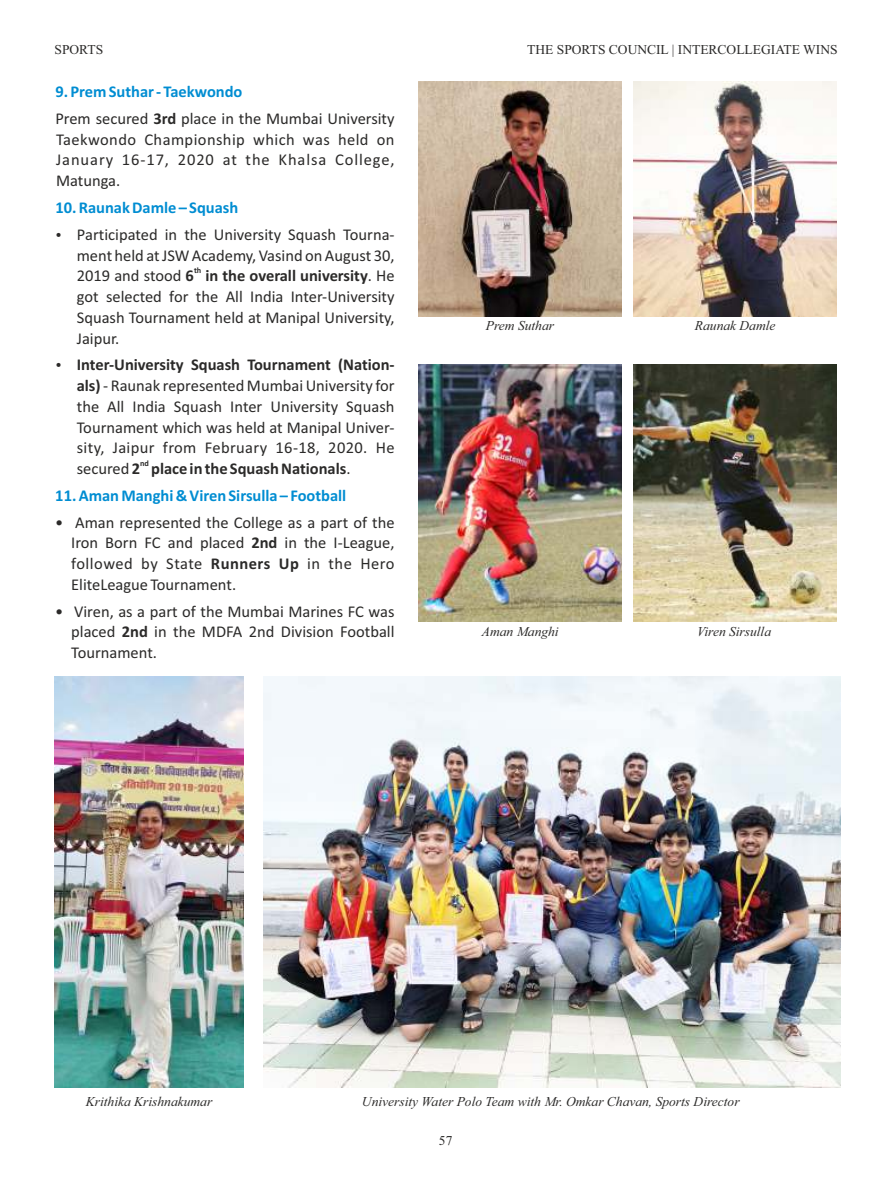
<style>
.page{position:relative;width:891px;height:1188px;background:#fff}
.page>*{position:absolute;margin:0;border:0;box-sizing:border-box;transform-origin:0 0}
.t1{font:16.5px/20.7px "Calibri";color:#2b2a29;text-align:justify}
.t2{font:700 16.5px "Calibri";color:#008dd2}
.t3{font:700 16.5px "Calibri";color:#2b2a29}
.t4{font:italic 13.5px "Times New Roman";color:#2b2a29}
.t5{font:13.5px "Times New Roman";color:#2b2a29}
.t6{font:700 8.25px "Calibri";color:#2b2a29}
.s1{font-weight:700;color:#008dd2}
.s2{font-weight:700}
.s3{font-weight:400}
</style>
<div class="page">
<img style="left:418px;top:82px;width:203px;height:234px">
<img style="left:633px;top:82px;width:204px;height:234px">
<img style="left:418px;top:364px;width:203px;height:258px">
<img style="left:633px;top:364px;width:204px;height:258px">
<img style="left:55px;top:676px;width:188px;height:412px">
<img style="left:263px;top:676px;width:577px;height:412px">
<p class="t5" style="left:55px;top:44px;width:50px">SPORTS</p>
<p class="t1" style="left:55px;top:80px;width:341px;line-height:26.8px"><span class="s1">9. Prem Suthar - Taekwondo<br></span>Prem secured <span class="s2">3rd</span> place in the Mumbai University</p>
<p class="t1" style="left:56px;top:130px;width:340px">Taekwondo Championship which was held on January 16-17, 2020 at the Khalsa College, Matunga.</p>
<p class="t2" style="left:55px;top:201px;width:184px">10. Raunak Damle – Squash</p>
<p class="t1" style="left:77px;top:225px;width:319px">Participated in the University Squash Tourna&shy;ment held at JSW Academy, Vasind on August 30,</p>
<p class="t6" style="left:194px;top:267px;width:9px">th</p>
<p class="t1" style="left:77px;top:267px;width:319px">2019 and stood <span class="s2">6 in the overall university</span>. He got selected for the All India Inter-University Squash Tournament held at Manipal University, Jaipur.</p>
<p class="t1" style="left:77px;top:356px;width:319px"><span class="s2">Inter-University Squash Tournament (Nation&shy;als)</span>- Raunak represented Mumbai University for the All India Squash Inter University Squash Tournament which was held at Manipal Univer&shy;sity, Jaipur from February 16-18, 2020. He</p>
<p class="t6" style="left:140px;top:460px;width:10px">nd</p>
<p class="t3" style="left:77px;top:462px;width:275px"><span class="s3">secured</span> 2 place in the Squash Nationals<span class="s3">.</span></p>
<p class="t2" style="left:55px;top:488px;width:293px">11. Aman Manghi &amp; Viren Sirsulla – Football</p>
<p class="t1" style="left:71px;top:513px;width:325px;text-indent:-16px">• Aman represented the College as a part of the Iron Born FC and placed <span class="s2">2nd</span> in the I-League, followed by State <span class="s2">Runners Up</span> in the Hero EliteLeague Tournament.</p>
<p class="t1" style="left:71px;top:602px;width:325px;text-indent:-16px">• Viren, as a part of the Mumbai Marines FC was placed <span class="s2">2nd</span> in the MDFA 2nd Division Football Tournament.</p>
<p class="t5" style="left:527px;top:45px;width:312px">THE SPORTS COUNCIL | INTERCOLLEGIATE WINS</p>
<p class="t4" style="left:486px;top:320px;width:70px">Prem Suthar</p>
<p class="t4" style="left:695px;top:320px;width:82px">Raunak Damle</p>
<p class="t4" style="left:482px;top:626px;width:78px">Aman Manghi</p>
<p class="t4" style="left:697px;top:626px;width:75px">Viren Sirsulla</p>
<p class="t4" style="left:86px;top:1096px;width:128px">Krithika Krishnakumar</p>
<p class="t4" style="left:362px;top:1096px;width:379px">University Water Polo Team with Mr. Omkar Chavan, Sports Director</p>
<p class="t5" style="left:439px;top:1135px;width:15px">57</p>
</div>
